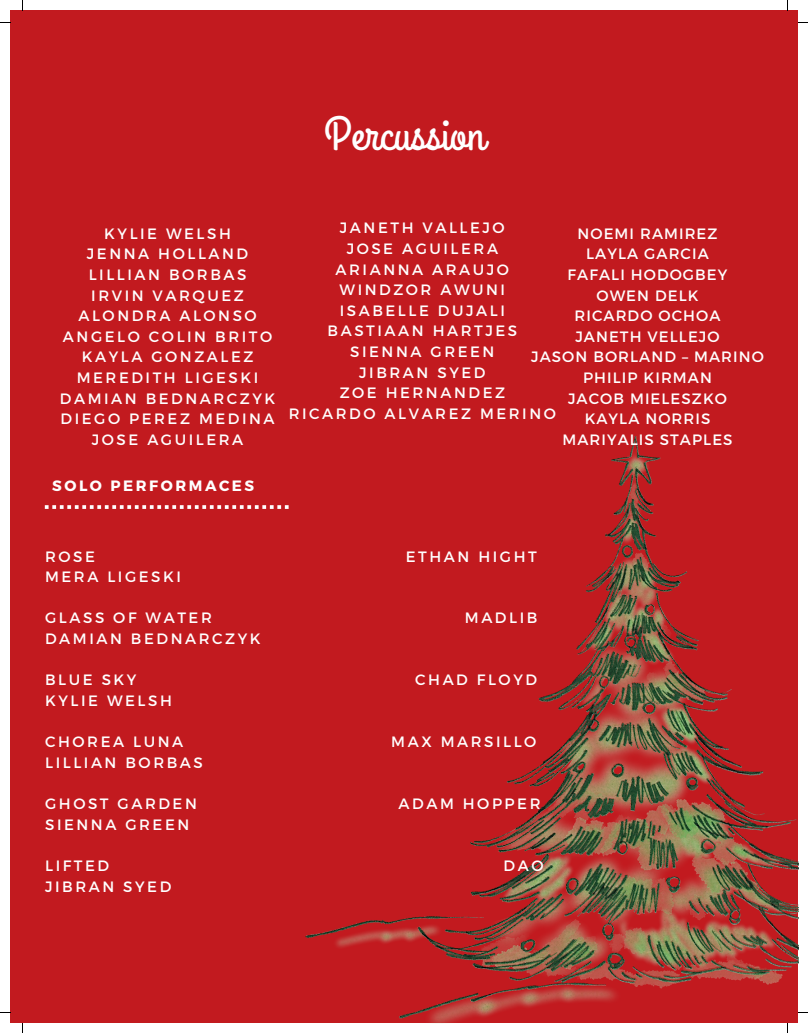
<style>
.page{position:relative;width:808px;height:1033px;background:#fff}
.page>*{position:absolute;margin:0;border:0;box-sizing:border-box;transform-origin:0 0}
.t1{font:47.5px "Grand Hotel";color:#fff}
.t2{font:15px/20.6px "Montserrat";letter-spacing:.17em;color:#fff;text-align:center}
.t3{font:15px/20.6px "Montserrat";letter-spacing:.07em;color:#fff;text-align:center}
.t4{font:700 15px "Montserrat";letter-spacing:.17em;color:#fff}
</style>
<div class="page">
<div style="left:10px;top:10px;width:788px;height:1013px;background:#c21a1f"></div>
<img style="left:306px;top:436px;width:492px;height:587px">
<svg style="left:45px;top:505px;width:243px;height:4px"></svg>
<h1 class="t1" style="left:324px;top:104px;width:161px">Percussion</h1>
<p class="t2" style="left:60px;top:222px;width:217px">KYLIE WELSH<br>JENNA HOLLAND<br>LILLIAN BORBAS<br>IRVIN VARQUEZ<br>ALONDRA ALONSO<br>ANGELO COLIN BRITO<br>KAYLA GONZALEZ<br>MEREDITH LIGESKI<br>DAMIAN BEDNARCZYK<br>DIEGO PEREZ MEDINA<br>JOSE AGUILERA</p>
<p class="t4" style="left:52px;top:476px;width:203px">SOLO PERFORMACES</p>
<p class="t2" style="left:289px;top:217px;width:269px">JANETH VALLEJO<br>JOSE AGUILERA<br>ARIANNA ARAUJO<br>WINDZOR AWUNI<br>ISABELLE DUJALI<br>BASTIAAN HARTJES<br>SIENNA GREEN<br>JIBRAN SYED<br>ZOE HERNANDEZ<br>RICARDO ALVAREZ MERINO</p>
<p class="t3" style="left:531px;top:222px;width:234px">NOEMI RAMIREZ<br>LAYLA GARCIA<br>FAFALI HODOGBEY<br>OWEN DELK<br>RICARDO OCHOA<br>JANETH VELLEJO<br>JASON BORLAND – MARINO<br>PHILIP KIRMAN<br>JACOB MIELESZKO<br>KAYLA NORRIS<br>MARIYALIS STAPLES</p>
<p class="t2" style="left:45px;top:545px;width:51px">ROSE</p>
<p class="t2" style="left:406px;top:545px;width:132px">ETHAN HIGHT</p>
<p class="t2" style="left:45px;top:566px;width:137px">MERA LIGESKI</p>
<p class="t2" style="left:45px;top:607px;width:168px">GLASS OF WATER</p>
<p class="t2" style="left:465px;top:607px;width:74px">MADLIB</p>
<p class="t2" style="left:45px;top:627px;width:217px">DAMIAN BEDNARCZYK</p>
<p class="t2" style="left:45px;top:669px;width:93px">BLUE SKY</p>
<p class="t2" style="left:415px;top:669px;width:123px">CHAD FLOYD</p>
<p class="t2" style="left:45px;top:689px;width:128px">KYLIE WELSH</p>
<p class="t2" style="left:45px;top:731px;width:140px">CHOREA LUNA</p>
<p class="t2" style="left:391px;top:731px;width:147px">MAX MARSILLO</p>
<p class="t2" style="left:45px;top:751px;width:159px">LILLIAN BORBAS</p>
<p class="t2" style="left:45px;top:792px;width:153px">GHOST GARDEN</p>
<p class="t2" style="left:398px;top:792px;width:143px">ADAM HOPPER</p>
<p class="t2" style="left:45px;top:813px;width:146px">SIENNA GREEN</p>
<p class="t2" style="left:45px;top:854px;width:66px">LIFTED</p>
<p class="t2" style="left:503px;top:854px;width:41px">DAO</p>
<p class="t2" style="left:45px;top:875px;width:128px">JIBRAN SYED</p>
</div>
